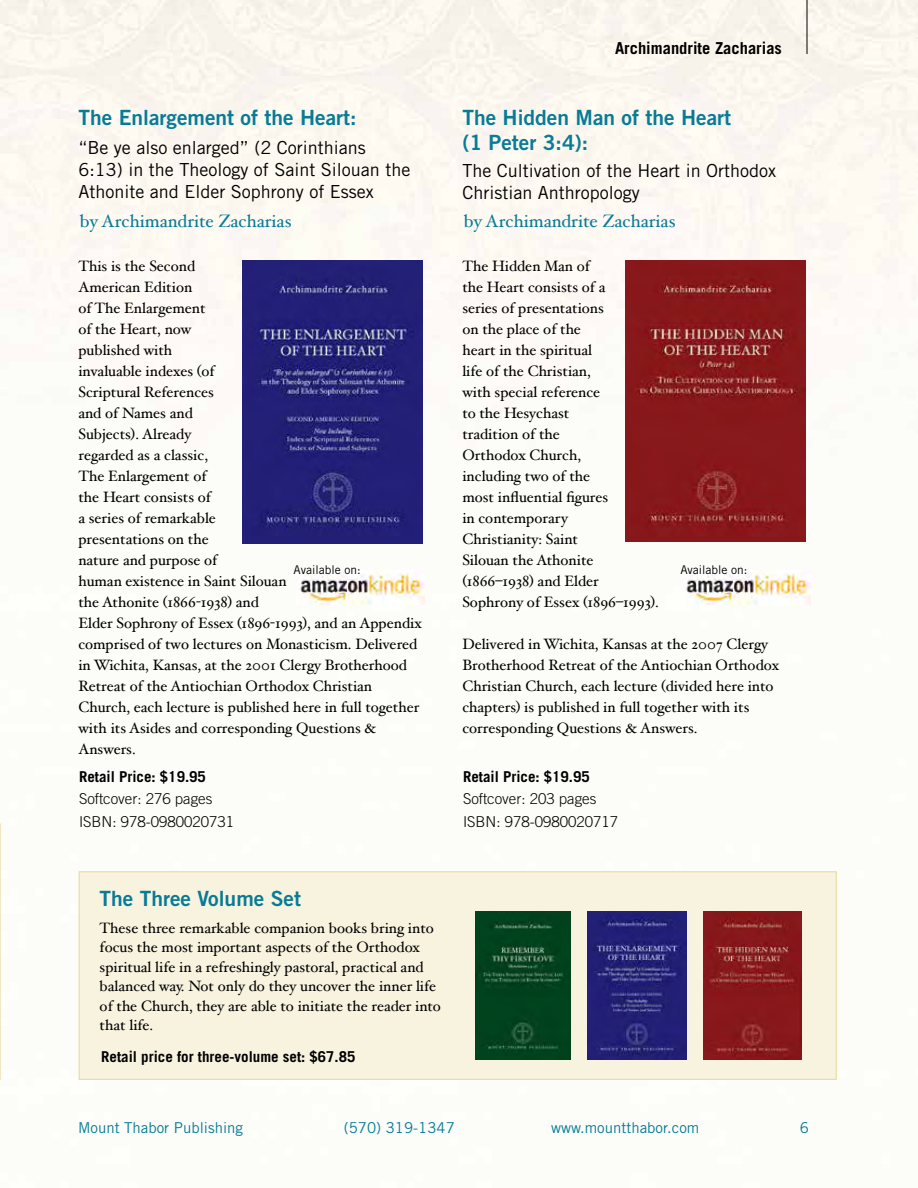
<style>
.page{position:relative;width:918px;height:1188px;background:#fff}
.page>*{position:absolute;margin:0;border:0;box-sizing:border-box;transform-origin:0 0}
.t1{font:21px "Trade Gothic Bold Two";color:#087b96}
.t2{font:18px/21.6px "Trade Gothic";color:#000}
.t3{font:18px "Hoefler Text";color:#087b96}
.t4{font:700 16.5px "Trade Gothic";color:#000}
.t5{font:15px/21px "Hoefler Text";color:#000}
.t6{font:300 15px/22.5px "Trade Gothic";color:#000}
.t7{font:700 15px "Trade Gothic";color:#000}
.t8{font:15px "Trade Gothic";color:#087b96}
.t9{font:12px "Trade Gothic";color:#000}
</style>
<div class="page">
<img style="left:0;top:0;width:918px;height:1080px">
<svg style="left:0;top:824px;width:1px;height:256px"></svg>
<img style="left:242px;top:260px;width:180px;height:283px">
<img style="left:626px;top:260px;width:179px;height:281px">
<hr style="left:807px;top:0;width:1px;height:54px;background:#000">
<div style="left:79px;top:871px;width:758px;height:209px;background:#f8f3df;border:1px solid #e9d795"></div>
<img style="left:588px;top:911px;width:98px;height:148px">
<img style="left:475px;top:911px;width:95px;height:149px">
<img style="left:703px;top:912px;width:99px;height:148px">
<img style="left:296px;top:570px;width:128px;height:34px">
<img style="left:683px;top:570px;width:128px;height:35px">
<p class="t4" style="left:615px;top:38px;width:168px">Archimandrite Zacharias</p>
<h1 class="t1" style="left:78px;top:104px;width:280px">The Enlargement of the Heart:</h1>
<h1 class="t1" style="left:462px;top:104px;width:270px">The Hidden Man of the Heart</h1>
<p class="t2" style="left:78px;top:137px;width:289px">“Be ye also enlarged” (2 Corinthians</p>
<h1 class="t1" style="left:462px;top:130px;width:127px">(1 Peter 3:4):</h1>
<p class="t2" style="left:78px;top:159px;width:333px">6:13) in the Theology of Saint Silouan the<br>Athonite and Elder Sophrony of Essex</p>
<p class="t2" style="left:462px;top:160px;width:315px">The Cultivation of the Heart in Orthodox<br>Christian Anthropology</p>
<p class="t3" style="left:80px;top:210px;width:213px">by Archimandrite Zacharias</p>
<p class="t3" style="left:464px;top:210px;width:213px">by Archimandrite Zacharias</p>
<p class="t5" style="left:78px;top:256px;width:345px">This is the Second<br>American Edition<br>of The Enlargement<br>of the Heart, now<br>published with<br>invaluable indexes (of<br>Scriptural References<br>and of Names and<br>Subjects). Already<br>regarded as a classic,<br>The Enlargement of<br>the Heart consists of<br>a series of remarkable<br>presentations on the<br>nature and purpose of<br>human existence in Saint Silouan<br>the Athonite (1866-1938) and<br>Elder Sophrony of Essex (1896-1993), and an Appendix comprised of two lectures on Monasticism. Delivered in Wichita, Kansas, at the 2001 Clergy Brotherhood<br>Retreat of the Antiochian Orthodox Christian<br>Church, each lecture is published here in full together with its Asides and corresponding Questions &amp;<br>Answers.</p>
<p class="t5" style="left:462px;top:256px;width:198px">The Hidden Man of<br>the Heart consists of a<br>series of presentations<br>on the place of the<br>heart in the spiritual<br>life of the Christian,<br>with special reference<br>to the Hesychast<br>tradition of the<br>Orthodox Church,<br>including two of the<br>most influential figures<br>in contemporary<br>Christianity: Saint<br>Silouan the Athonite (1866–1938) and Elder<br>Sophrony of Essex (1896–1993).</p>
<p class="t9" style="left:294px;top:562px;width:69px">Available on:</p>
<p class="t9" style="left:681px;top:562px;width:69px">Available on:</p>
<p class="t5" style="left:462px;top:634px;width:318px">Delivered in Wichita, Kansas at the 2007 Clergy Brotherhood Retreat of the Antiochian Orthodox Christian Church, each lecture (divided here into chapters) is published in full together with its corresponding Questions &amp; Answers.</p>
<p class="t7" style="left:79px;top:767px;width:128px">Retail Price: $19.95</p>
<p class="t6" style="left:79px;top:788px;width:157px">Softcover: 276 pages<br>ISBN: 978-0980020731</p>
<p class="t7" style="left:463px;top:767px;width:128px">Retail Price: $19.95</p>
<p class="t6" style="left:463px;top:788px;width:157px">Softcover: 203 pages<br>ISBN: 978-0980020717</p>
<h1 class="t1" style="left:99px;top:886px;width:203px">The Three Volume Set</h1>
<p class="t5" style="left:100px;top:918px;width:343px;line-height:19.5px">These three remarkable companion books bring into focus the most important aspects of the Orthodox spiritual life in a refreshingly pastoral, practical and balanced way. Not only do they uncover the inner life of the Church, they are able to initiate the reader into that life.</p>
<p class="t7" style="left:101px;top:1047px;width:256px">Retail price for three-volume set: $67.85</p>
<p class="t8" style="left:78px;top:1119px;width:167px">Mount Thabor Publishing</p>
<p class="t8" style="left:344px;top:1119px;width:113px">(570) 319-1347</p>
<p class="t8" style="left:551px;top:1119px;width:150px">www.mountthabor.com</p>
<p class="t8" style="left:800px;top:1119px;width:11px">6</p>
</div>
